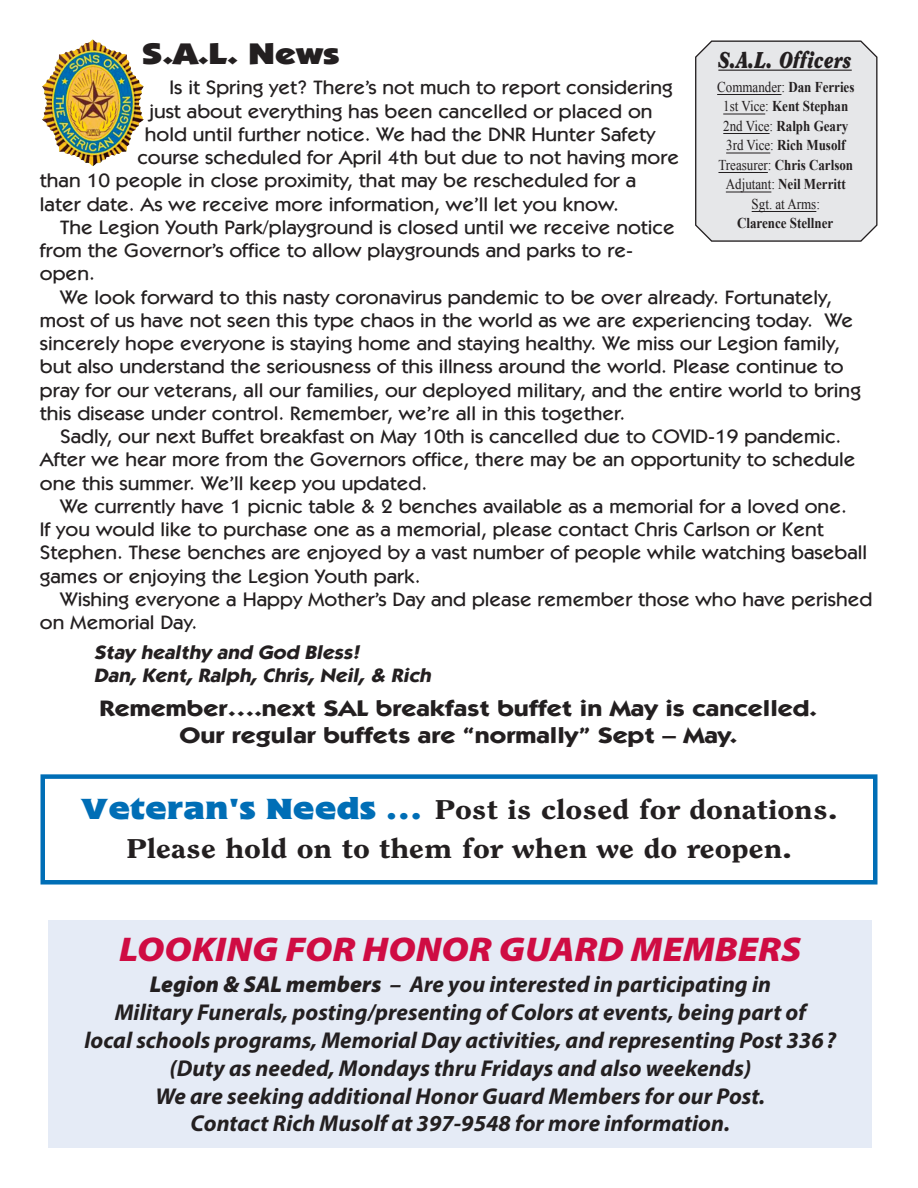
<style>
.page{position:relative;width:918px;height:1188px;background:#fff}
.page>*{position:absolute;margin:0;border:0;box-sizing:border-box;transform-origin:0 0}
.t1{font:italic 900 34.5px "Myriad Pro";color:#cf0c43;scale:1.1 1}
.t2{font:900 30px "Itc Kabel";color:#231f20;scale:1.25 1}
.t3{font:800 27px "Clearface";color:#231f20;scale:1.25 1}
.t4{font:italic 700 22.95px "Myriad Pro";color:#231f20}
.t5{font:italic 900 22.8px "Clearface";letter-spacing:.02em;color:#231f20;scale:.84 1}
.t6{font:700 22.5px "Itc Kabel";color:#231f20;scale:1.2 1}
.t7{font:500 19.5px/23.2px "Itc Kabel";color:#231f20;scale:1.08 1}
.t8{font:italic 700 19.5px "Itc Kabel";color:#231f20;scale:1.08 1}
.t9{font:700 15px "Times New Roman";color:#231f20;scale:.87 1}
.t10{font:15px "Times New Roman";color:#231f20;scale:.87 1}
.s1{font-weight:700}
.s2{font-weight:400}
.s3{font-family:"Flange Bold DTC";font-weight:400;font-size:30px;color:#006eb6}
.s4{font-weight:900}
</style>
<div class="page">
<svg style="left:695px;top:40px;width:183px;height:202px;background:#dedfe1"></svg>
<img style="left:42px;top:40px;width:102px;height:126px">
<div style="left:40px;top:774px;width:838px;height:111px;border:4px solid #006eb6"></div>
<div style="left:48px;top:920px;width:824px;height:228px;background:#e5ebf6"></div>
<p class="t2" style="left:142px;top:36px;width:160px">S.A.L. News</p>
<p class="t7" style="left:170px;top:76px;width:467px">Is it Spring yet? There’s not much to report considering</p>
<p class="t7" style="left:149px;top:99px;width:467px">just about everything has been cancelled or placed on</p>
<p class="t7" style="left:145px;top:122px;width:474px">hold until further notice. We had the DNR Hunter Safety</p>
<p class="t7" style="left:137px;top:146px;width:503px">course scheduled for April 4th but due to not having more</p>
<p class="t7" style="left:40px;top:169px;width:554px">than 10 people in close proximity, that may be rescheduled for a</p>
<p class="t7" style="left:40px;top:192px;width:538px">later date. As we receive more information, we’ll let you know.</p>
<p class="t7" style="left:40px;top:215px;width:589px;text-indent:20px">The Legion Youth Park/playground is closed until we receive notice from the Governor’s office to allow playgrounds and parks to re&shy;open.</p>
<p class="t7" style="left:40px;top:285px;width:762px;text-indent:20px">We look forward to this nasty coronavirus pandemic to be over already. Fortunately, most of us have not seen this type chaos in the world as we are experiencing today. We sincerely hope everyone is staying home and staying healthy. We miss our Legion family, but also understand the seriousness of this illness around the world. Please continue to pray for our veterans, all our families, our deployed military, and the entire world to bring this disease under control. Remember, we’re all in this together.</p>
<p class="t7" style="left:40px;top:425px;width:757px;text-indent:20px">Sadly, our next Buffet breakfast on May 10th is cancelled due to COVID-19 pandemic.<br>After we hear more from the Governors office, there may be an opportunity to schedule one this summer. We’ll keep you updated.</p>
<p class="t7" style="left:40px;top:494px;width:768px;text-indent:20px">We currently have 1 picnic table &amp; 2 benches available as a memorial for a loved one.<br>If you would like to purchase one as a memorial, please contact Chris Carlson or Kent Stephen. These benches are enjoyed by a vast number of people while watching baseball games or enjoying the Legion Youth park.</p>
<p class="t7" style="left:40px;top:587px;width:772px;text-indent:20px">Wishing everyone a Happy Mother’s Day and please remember those who have perished on Memorial Day.</p>
<p class="t8" style="left:94px;top:641px;width:251px">Stay healthy and God Bless!</p>
<p class="t8" style="left:94px;top:664px;width:317px">Dan, Kent, Ralph, Chris, Neil, &amp; Rich</p>
<p class="t6" style="left:100px;top:695px;width:599px">Remember….next SAL breakfast buffet in May is cancelled.</p>
<p class="t6" style="left:179px;top:722px;width:467px">Our regular buffets are “normally” Sept – May.</p>
<p class="t5" style="left:718px;top:46px;width:160px">S.A.L. Officers</p>
<p class="t10" style="left:717px;top:77px;width:159px">Commander: <span class="s1">Dan Ferries</span></p>
<p class="t9" style="left:723px;top:96px;width:145px"><span class="s2">1st Vice:</span> Kent Stephan</p>
<p class="t9" style="left:723px;top:115px;width:145px"><span class="s2">2nd Vice:</span> Ralph Geary</p>
<p class="t9" style="left:726px;top:135px;width:139px"><span class="s2">3rd Vice:</span> Rich Musolf</p>
<p class="t9" style="left:718px;top:154px;width:156px"><span class="s2">Treasurer:</span> Chris Carlson</p>
<p class="t9" style="left:726px;top:174px;width:139px"><span class="s2">Adjutant:</span> Neil Merritt</p>
<p class="t10" style="left:752px;top:194px;width:80px">Sgt. at Arms:</p>
<p class="t9" style="left:737px;top:213px;width:112px">Clarence Stellner</p>
<p class="t3" style="left:81px;top:793px;width:607px"><span class="s3">Veteran's Needs ...</span> Post is closed for donations.</p>
<p class="t3" style="left:126px;top:832px;width:534px">Please hold on to them for when we do reopen.</p>
<p class="t1" style="left:119px;top:926px;width:622px">LOOKING FOR HONOR GUARD MEMBERS</p>
<p class="t4" style="left:150px;top:969px;width:623px"><span class="s4">Legion &amp; SAL members</span> – Are you interested in participating in</p>
<p class="t4" style="left:115px;top:997px;width:693px">Military Funerals, posting/presenting of Colors at events, being part of</p>
<p class="t4" style="left:85px;top:1025px;width:753px">local schools programs, Memorial Day activities, and representing Post 336?</p>
<p class="t4" style="left:169px;top:1053px;width:583px">(Duty as needed, Mondays thru Fridays and also weekends)</p>
<p class="t4" style="left:155px;top:1081px;width:611px">We are seeking additional Honor Guard Members for our Post.</p>
<p class="t4" style="left:191px;top:1109px;width:541px">Contact Rich Musolf at 397-9548 for more information.</p>
</div>
